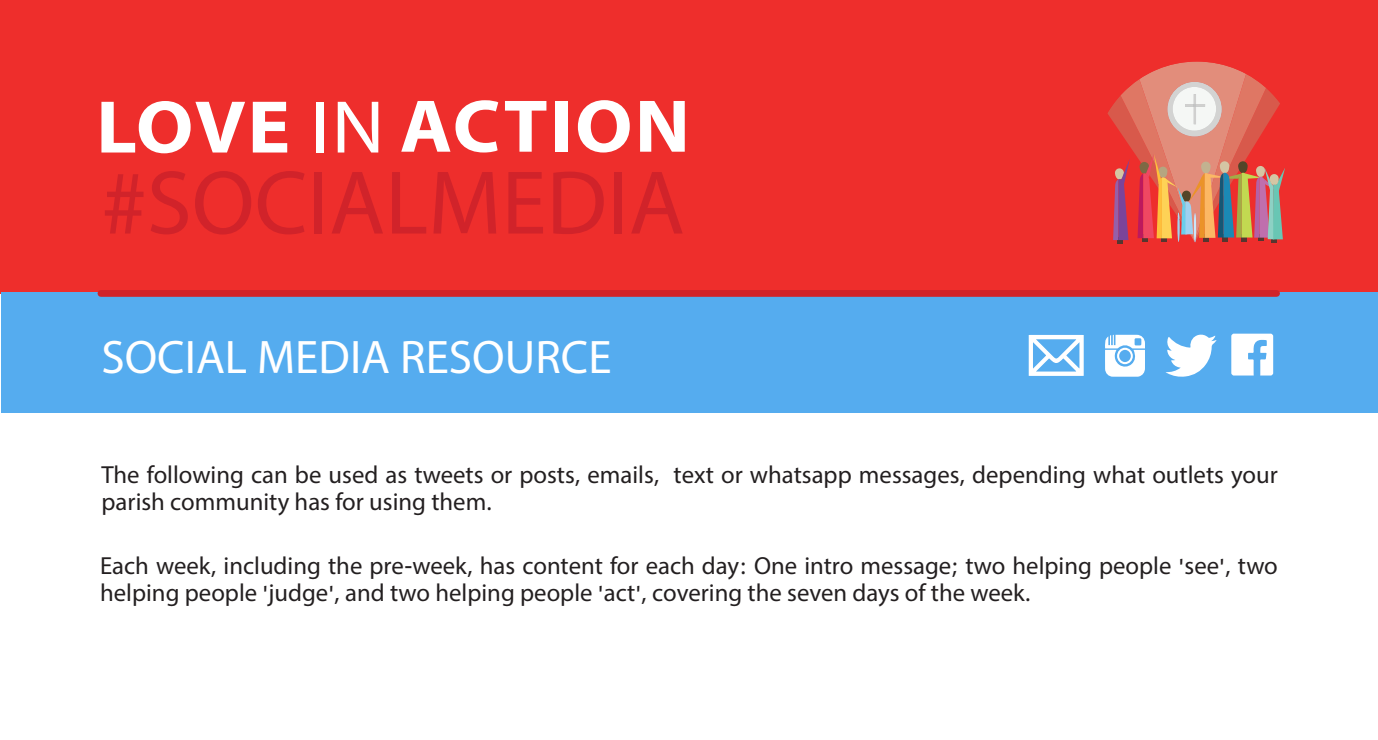
<style>
.page{position:relative;width:1378px;height:740px;background:#fff}
.page>*{position:absolute;margin:0;border:0;box-sizing:border-box;transform-origin:0 0}
.t1{font:91.12px "Myriad Pro";color:#d1232a}
.t2{font:47.25px "Myriad Hebrew";color:#fff}
.t3{font:24.75px/27px "Myriad Hebrew";color:#231f20}
</style>
<div class="page">
<div style="left:0;top:0;width:1378px;height:293px;background:#ee2e2c"></div>
<div style="left:2px;top:293px;width:1376px;height:120px;background:#55acef"></div>
<svg style="left:1107px;top:62px;width:178px;height:182px"></svg>
<svg style="left:1165px;top:334px;width:51px;height:43px"></svg>
<svg style="left:1105px;top:335px;width:40px;height:42px"></svg>
<svg style="left:1028px;top:334px;width:56px;height:42px"></svg>
<svg style="left:101px;top:101px;width:144px;height:52px"></svg>
<svg style="left:253px;top:102px;width:34px;height:50px"></svg>
<div style="left:316px;top:102px;width:7px;height:50px;background:#fff"></div>
<svg style="left:338px;top:102px;width:40px;height:50px"></svg>
<svg style="left:401px;top:100px;width:97px;height:52px"></svg>
<svg style="left:505px;top:101px;width:41px;height:51px"></svg>
<div style="left:555px;top:101px;width:12px;height:51px;background:#fff"></div>
<svg style="left:578px;top:100px;width:52px;height:52px"></svg>
<svg style="left:640px;top:101px;width:45px;height:51px"></svg>
<svg style="left:1231px;top:334px;width:42px;height:41px"></svg>
<div style="left:101px;top:290px;width:1175px;height:7px;background:#d1232a"></div>
<p class="t1" style="left:101px;top:147px;width:585px">#SOCIALMEDIA</p>
<p class="t2" style="left:101px;top:331px;width:511px">SOCIAL MEDIA RESOURCE</p>
<p class="t3" style="left:101px;top:462px;width:1178px">The following can be used as tweets or posts, emails, text or whatsapp messages, depending what outlets your parish community has for using them.</p>
<p class="t3" style="left:100px;top:553px;width:1179px">Each week, including the pre-week, has content for each day: One intro message; two helping people 'see', two helping people 'judge', and two helping people 'act', covering the seven days of the week.</p>
</div>
